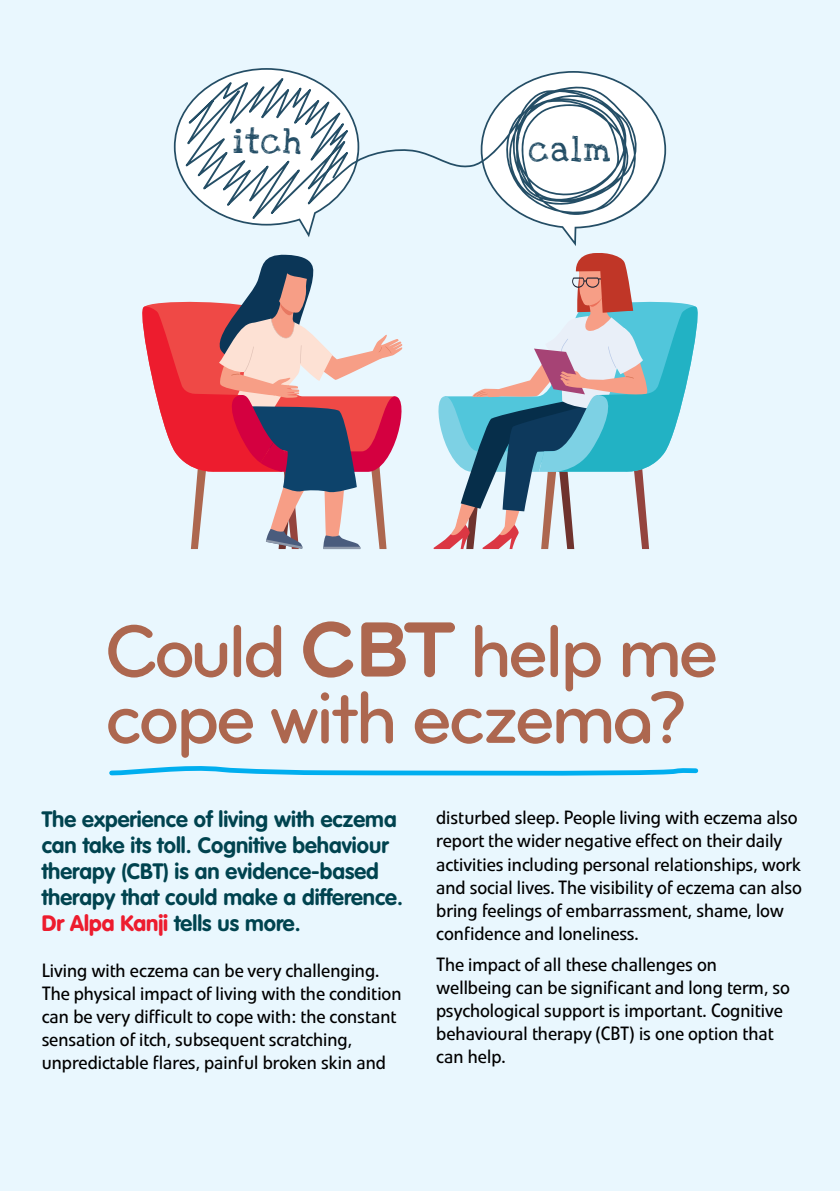
<style>
.page{position:relative;width:840px;height:1191px;background:#fff}
.page>*{position:absolute;margin:0;border:0;box-sizing:border-box;transform-origin:0 0}
.t1{font:76.4px/66.4px "Bryant Medium Alt";letter-spacing:-.06em;color:#ad674f}
.t2{font:25px "Love Ya Like A Sister";letter-spacing:.08em;color:#244e66}
.t3{font:700 22px/26px "VAG Rounded";color:#00434f}
.t4{font:19px/23px "Evo BQ";color:#000}
.s1{font-family:"Bryant Bold Alt";font-size:81.2px}
.s2{font-weight:900;color:#ed1c2e}
</style>
<div class="page">
<div style="left:0;top:0;width:839px;height:1191px;background:#e9f7fe"></div>
<svg style="left:109px;top:766px;width:590px;height:10px"></svg>
<svg style="left:428px;top:71px;width:270px;height:478px"></svg>
<svg style="left:142px;top:254px;width:261px;height:295px"></svg>
<svg style="left:174px;top:68px;width:185px;height:169px"></svg>
<h2 class="t2" style="left:233px;top:121px;width:70px">itch</h2>
<h2 class="t2" style="left:528px;top:129px;width:84px">calm</h2>
<h1 class="t1" style="left:105px;top:618px;width:615px">Could <span class="s1">CBT</span> help me cope with eczema?</h1>
<p class="t3" style="left:42px;top:806px;width:362px">The experience of living with eczema can take its toll. Cognitive behaviour therapy (CBT) is an evidence-based therapy that could make a difference.<br><span class="s2">Dr Alpa Kanji</span> tells us more.</p>
<p class="t4" style="left:42px;top:958px;width:361px">Living with eczema can be very challenging.<br>The physical impact of living with the condition can be very difficult to cope with: the constant sensation of itch, subsequent scratching, unpredictable flares, painful broken skin and</p>
<p class="t4" style="left:436px;top:806px;width:367px">disturbed sleep. People living with eczema also report the wider negative effect on their daily activities including personal relationships, work and social lives. The visibility of eczema can also bring feelings of embarrassment, shame, low confidence and loneliness.</p>
<p class="t4" style="left:436px;top:953px;width:355px">The impact of all these challenges on wellbeing can be significant and long term, so psychological support is important. Cognitive behavioural therapy (CBT) is one option that can help.</p>
</div>
